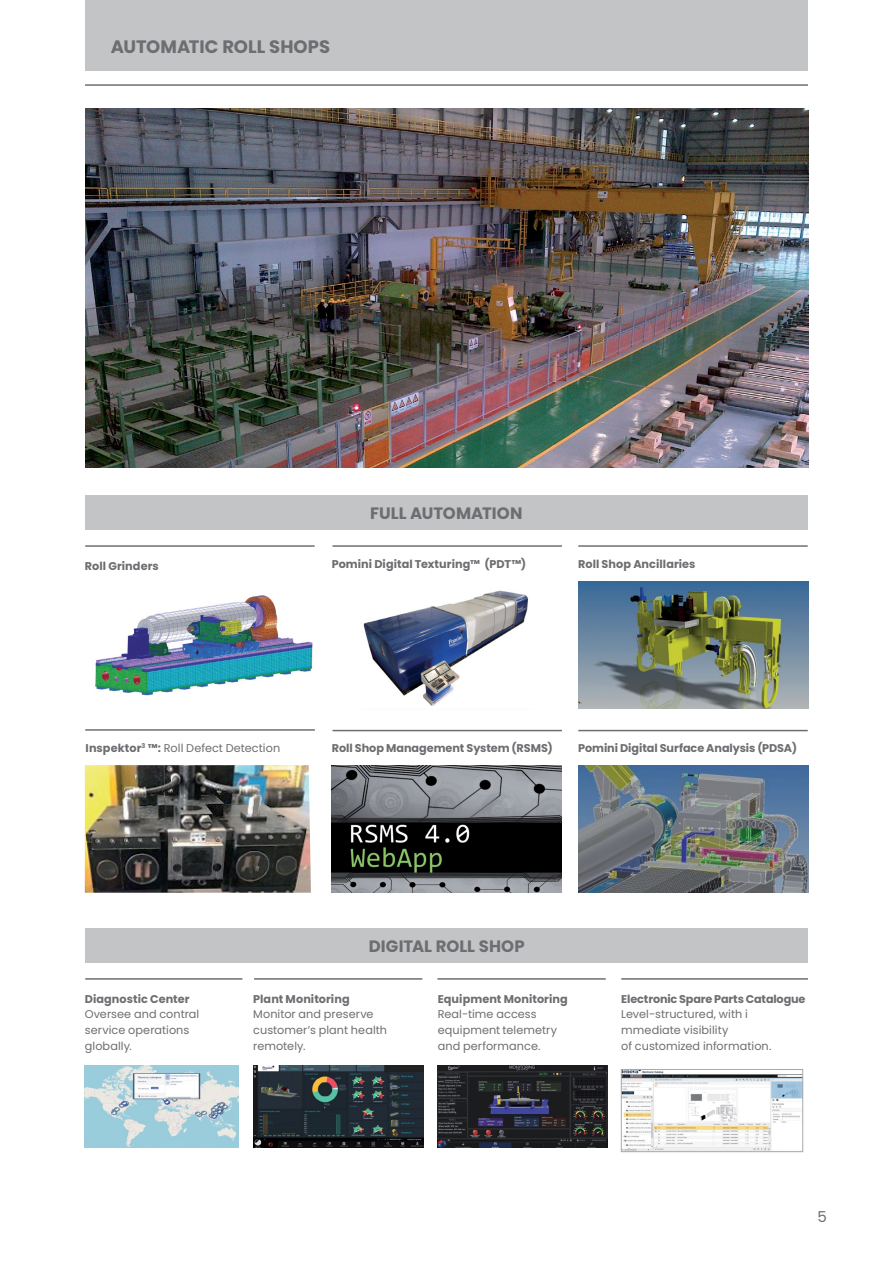
<style>
.page{position:relative;width:893px;height:1263px;background:#fff}
.page>*{position:absolute;margin:0;border:0;box-sizing:border-box;transform-origin:0 0}
.t1{font:700 18px "Poppins";letter-spacing:-.005em;color:#6d6e71}
.t2{font:700 16.5px "Poppins";color:#6d6e71}
.t3{font:15px "Poppins";color:#6d6e71}
.t4{font:11.25px/15.8px "Poppins";letter-spacing:.005em;color:#6d6e71}
.t5{font:700 11.25px "Poppins";color:#6d6e71}
.s1{font-weight:700}
</style>
<div class="page">
<div style="left:85px;top:0;width:723px;height:70px;background:#c2c4c6"></div>
<hr style="left:85px;top:84px;width:723px;height:2px;background:#6d6e71">
<img style="left:363px;top:590px;width:166px;height:116px">
<img style="left:332px;top:765px;width:229px;height:128px">
<img style="left:578px;top:581px;width:230px;height:128px">
<img style="left:578px;top:765px;width:230px;height:128px">
<img style="left:95px;top:595px;width:218px;height:101px">
<img style="left:85px;top:1065px;width:154px;height:83px">
<img style="left:253px;top:1065px;width:170px;height:83px">
<img style="left:438px;top:1065px;width:170px;height:83px">
<img style="left:623px;top:1071px;width:178px;height:79px">
<div style="left:621px;top:1069px;width:182px;height:83px;border:1px solid #a7a9ac"></div>
<img style="left:85px;top:765px;width:226px;height:128px">
<div style="left:85px;top:495px;width:723px;height:34px;background:#c2c4c6"></div>
<div style="left:85px;top:928px;width:723px;height:34px;background:#c2c4c6"></div>
<hr style="left:85px;top:978px;width:157px;height:2px;background:#6d6e71">
<hr style="left:254px;top:978px;width:168px;height:2px;background:#6d6e71">
<hr style="left:437px;top:978px;width:169px;height:2px;background:#6d6e71">
<hr style="left:621px;top:978px;width:187px;height:2px;background:#6d6e71">
<hr style="left:85px;top:545px;width:230px;height:2px;background:#6d6e71">
<hr style="left:85px;top:729px;width:230px;height:2px;background:#6d6e71">
<img style="left:85px;top:108px;width:723px;height:359px">
<hr style="left:333px;top:545px;width:229px;height:2px;background:#6d6e71">
<hr style="left:333px;top:730px;width:229px;height:1px;background:#6d6e71">
<hr style="left:578px;top:545px;width:230px;height:2px;background:#6d6e71">
<hr style="left:578px;top:730px;width:230px;height:1px;background:#6d6e71">
<h1 class="t1" style="left:111px;top:36px;width:221px">AUTOMATIC ROLL SHOPS</h1>
<p class="t5" style="left:85px;top:559px;width:75px">Roll Grinders</p>
<h2 class="t2" style="left:370px;top:504px;width:154px">FULL AUTOMATION</h2>
<p class="t5" style="left:332px;top:557px;width:196px">Pomini Digital Texturing™ (PDT™)</p>
<p class="t5" style="left:578px;top:557px;width:119px">Roll Shop Ancillaries</p>
<p class="t4" style="left:86px;top:740px;width:196px"><span class="s1">Inspektor</span><sup>3</sup> <span class="s1">™:</span> Roll Defect Detection</p>
<p class="t5" style="left:332px;top:741px;width:222px">Roll Shop Management System (RSMS)</p>
<p class="t5" style="left:578px;top:741px;width:220px">Pomini Digital Surface Analysis (PDSA)</p>
<p class="t5" style="left:85px;top:992px;width:106px">Diagnostic Center</p>
<p class="t4" style="left:85px;top:1007px;width:116px">Oversee and contral service operations globally.</p>
<h2 class="t2" style="left:369px;top:937px;width:158px">DIGITAL ROLL SHOP</h2>
<p class="t5" style="left:253px;top:992px;width:98px">Plant Monitoring</p>
<p class="t4" style="left:253px;top:1007px;width:135px">Monitor and preserve customer’s plant health remotely.</p>
<p class="t5" style="left:438px;top:992px;width:131px">Equipment Monitoring</p>
<p class="t4" style="left:438px;top:1007px;width:121px">Real-time access equipment telemetry and performance.</p>
<p class="t5" style="left:621px;top:992px;width:186px">Electronic Spare Parts Catalogue</p>
<p class="t4" style="left:621px;top:1007px;width:152px">Level-structured, with i mmediate visibility<br>of customized information.</p>
<h3 class="t3" style="left:817px;top:1208px;width:11px">5</h3>
</div>
